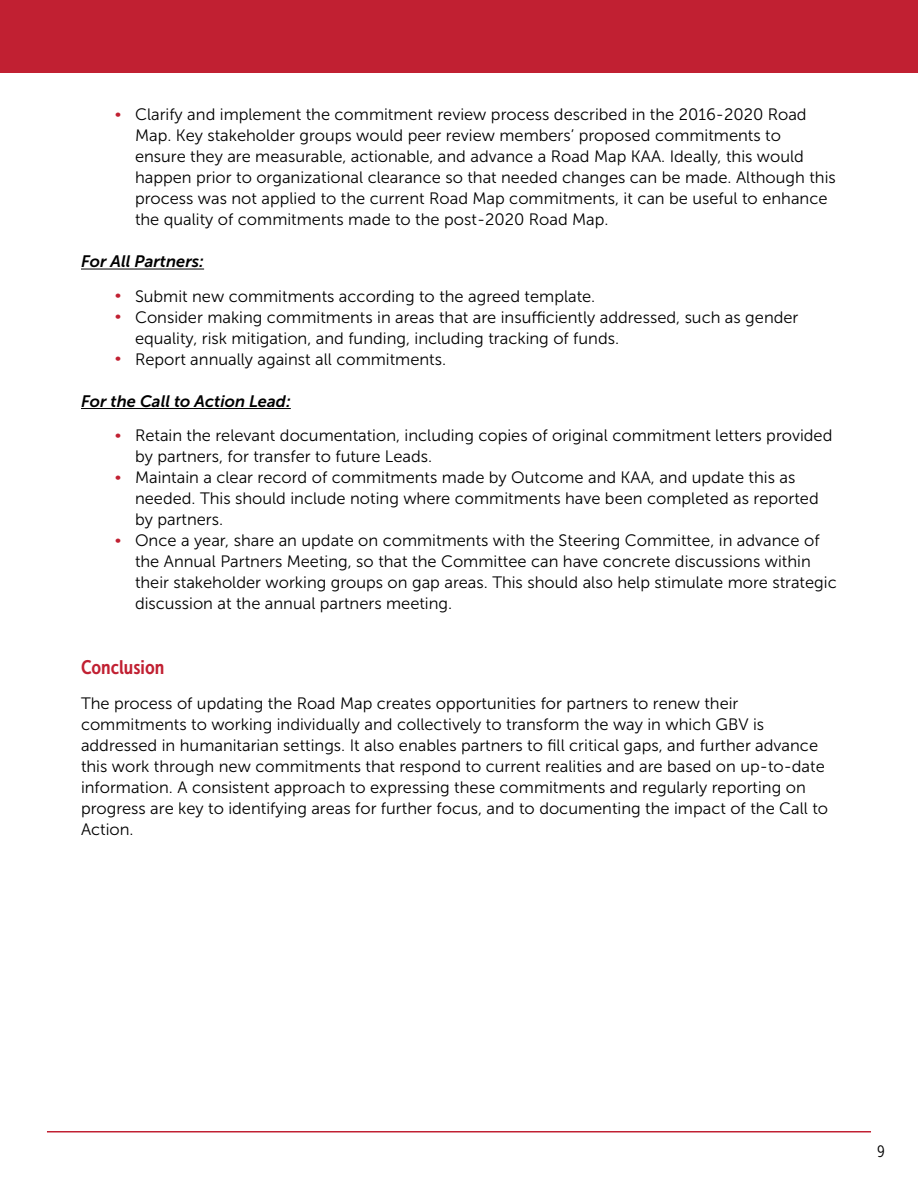
<style>
.page{position:relative;width:918px;height:1188px;background:#fff}
.page>*{position:absolute;margin:0;border:0;box-sizing:border-box;transform-origin:0 0}
.Heading_2{font:19.5px "Museo Sans Cond 700";color:#c12032}
.t1{font:16.5px/21px "Museo Sans 300";color:#000}
.t2{font:italic 16.5px "Museo Sans 700";color:#000}
.t3{font:16.5px "Museo Sans Cond 300";color:#000}
.s1{font-size:14.85px;color:#c12032}
</style>
<div class="page">
<hr style="left:47px;top:1131px;width:824px;height:1px;background:#c12032">
<div style="left:0;top:0;width:918px;height:73px;background:#c12032"></div>
<hr style="left:81px;top:269px;width:123px;height:1px;background:#000">
<hr style="left:81px;top:408px;width:210px;height:1px;background:#000">
<p class="t1" style="left:135px;top:104px;width:702px;text-indent:-20px"><span class="s1">•</span> Clarify and implement the commitment review process described in the 2016-2020 Road Map. Key stakeholder groups would peer review members’ proposed commitments to ensure they are measurable, actionable, and advance a Road Map KAA. Ideally, this would happen prior to organizational clearance so that needed changes can be made. Although this process was not applied to the current Road Map commitments, it can be useful to enhance the quality of commitments made to the post-2020 Road Map.</p>
<p class="t2" style="left:81px;top:252px;width:125px">For All Partners:</p>
<p class="t1" style="left:115px;top:286px;width:482px"><span class="s1">•</span> Submit new commitments according to the agreed template.</p>
<p class="t1" style="left:135px;top:307px;width:665px;text-indent:-20px"><span class="s1">•</span> Consider making commitments in areas that are insufficiently addressed, such as gender equality, risk mitigation, and funding, including tracking of funds.</p>
<p class="t1" style="left:115px;top:349px;width:333px"><span class="s1">•</span> Report annually against all commitments.</p>
<p class="t2" style="left:81px;top:392px;width:211px">For the Call to Action Lead:</p>
<p class="t1" style="left:135px;top:425px;width:699px;text-indent:-20px"><span class="s1">•</span> Retain the relevant documentation, including copies of original commitment letters provided by partners, for transfer to future Leads.</p>
<p class="t1" style="left:135px;top:467px;width:685px;text-indent:-20px"><span class="s1">•</span> Maintain a clear record of commitments made by Outcome and KAA, and update this as needed. This should include noting where commitments have been completed as reported by partners.</p>
<p class="t1" style="left:135px;top:530px;width:703px;text-indent:-20px"><span class="s1">•</span> Once a year, share an update on commitments with the Steering Committee, in advance of the Annual Partners Meeting, so that the Committee can have concrete discussions within their stakeholder working groups on gap areas. This should also help stimulate more strategic discussion at the annual partners meeting.</p>
<h2 class="Heading_2" style="left:81px;top:656px;width:85px">Conclusion</h2>
<p class="t1" style="left:81px;top:692px;width:749px">The process of updating the Road Map creates opportunities for partners to renew their commitments to working individually and collectively to transform the way in which GBV is addressed in humanitarian settings. It also enables partners to fill critical gaps, and further advance this work through new commitments that respond to current realities and are based on up-to-date information. A consistent approach to expressing these commitments and regularly reporting on progress are key to identifying areas for further focus, and to documenting the impact of the Call to Action.</p>
<p class="t3" style="left:877px;top:1143px;width:9px">9</p>
</div>
